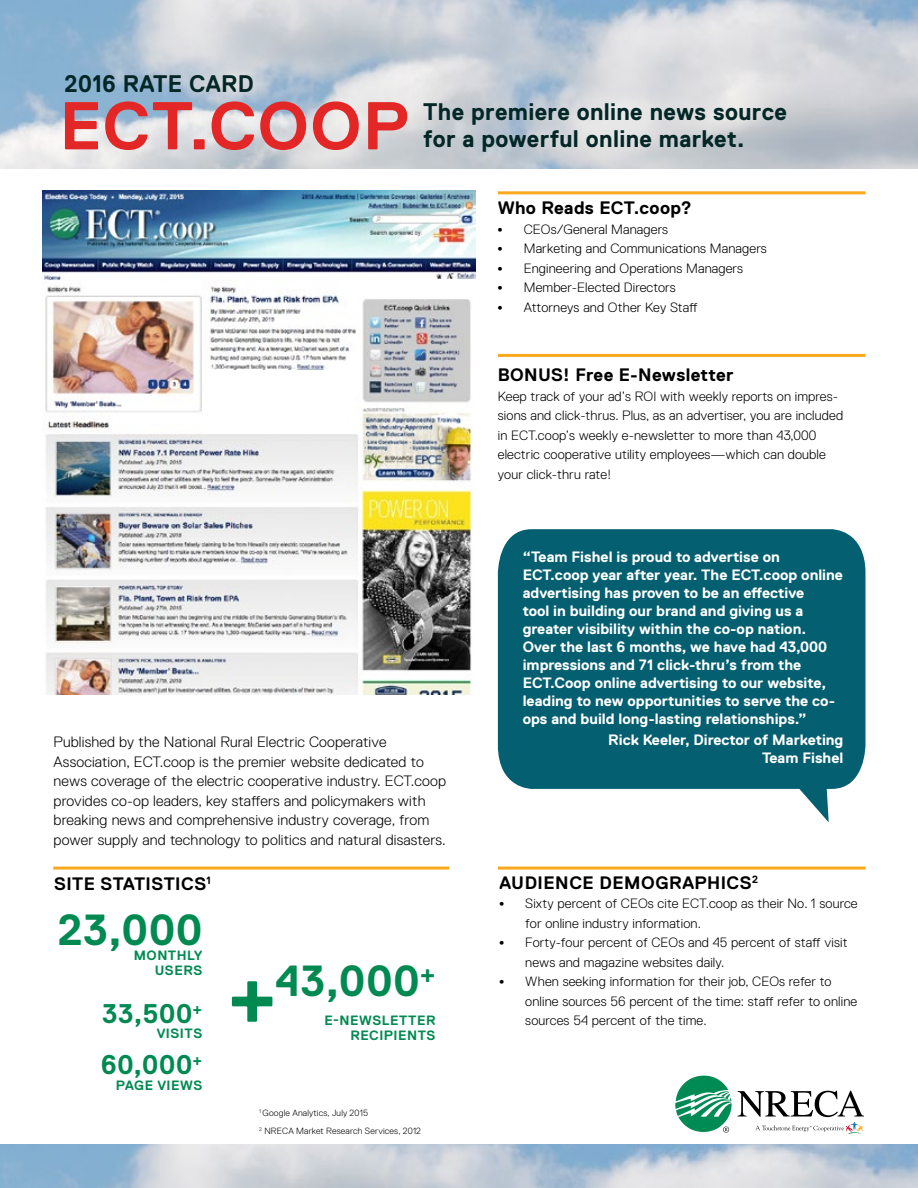
<style>
.page{position:relative;width:918px;height:1188px;background:#fff}
.page>*{position:absolute;margin:0;border:0;box-sizing:border-box;transform-origin:0 0}
.t1{font:700 67.5px "Replica Pro";letter-spacing:.02em;color:#e32726}
.t2{font:700 43.5px "Replica Pro";letter-spacing:.025em;color:#008a52}
.t3{font:700 27px "Replica Pro";letter-spacing:.025em;color:#008a52}
.t4{font:700 24px/27px "Replica Pro";letter-spacing:.015em;color:#032726;scale:.96 1}
.t5{font:700 18px "Replica Pro";letter-spacing:.02em;color:#000}
.t6{font:700 15px/18px "Replica Pro";color:#fff}
.t7{font:300 15px/19.5px "Replica Pro";letter-spacing:.01em;color:#000}
.t8{font:300 13.5px/19.5px "Replica Pro";letter-spacing:.01em;color:#000}
.t9{font:700 13.5px/15px "Replica Pro";letter-spacing:.035em;color:#008a52;text-align:right}
.t10{font:300 9px/17.5px "Replica Pro";letter-spacing:.02em;color:#000}
.s1{font-family:"Times";font-weight:700}
</style>
<div class="page">
<img style="left:43px;top:191px;width:432px;height:503px">
<svg style="left:232px;top:981px;width:40px;height:41px"></svg>
<hr style="left:53px;top:867px;width:396px;height:3px;background:#faa81c">
<hr style="left:498px;top:867px;width:368px;height:3px;background:#faa81c">
<hr style="left:498px;top:354px;width:368px;height:3px;background:#faa81c">
<hr style="left:498px;top:191px;width:368px;height:3px;background:#faa81c">
<svg style="left:675px;top:1076px;width:57px;height:57px"></svg>
<svg style="left:738px;top:1091px;width:126px;height:43px"></svg>
<svg style="left:498px;top:529px;width:368px;height:293px;background:#227282"></svg>
<h3 class="t4" style="left:65px;top:70px;width:199px">2016 RATE CARD</h3>
<h1 class="t1" style="left:60px;top:89px;width:351px">ECT.COOP</h1>
<h3 class="t4" style="left:423px;top:98px;width:380px">The premiere online news source for a powerful online market.</h3>
<h3 class="t5" style="left:498px;top:198px;width:196px">Who Reads ECT.coop?</h3>
<p class="t8" style="left:498px;top:220px;width:172px"><span class="s1">•</span> CEOs/General Managers</p>
<p class="t8" style="left:498px;top:239px;width:271px"><span class="s1">•</span> Marketing and Communications Managers</p>
<p class="t8" style="left:498px;top:259px;width:247px"><span class="s1">•</span> Engineering and Operations Managers</p>
<p class="t8" style="left:498px;top:278px;width:179px"><span class="s1">•</span> Member-Elected Directors</p>
<p class="t8" style="left:498px;top:298px;width:201px"><span class="s1">•</span> Attorneys and Other Key Staff</p>
<p class="t7" style="left:54px;top:732px;width:394px">Published by the National Rural Electric Cooperative Association, ECT.coop is the premier website dedicated to news coverage of the electric cooperative industry. ECT.coop provides co-op leaders, key staffers and policymakers with breaking news and comprehensive industry coverage, from power supply and technology to politics and natural disasters.</p>
<h3 class="t5" style="left:54px;top:874px;width:158px">SITE STATISTICS<sup>1</sup></h3>
<h2 class="t2" style="left:58px;top:906px;width:146px">23,000</h2>
<p class="t9" style="left:134px;top:948px;width:70px">MONTHLY<br>USERS</p>
<h3 class="t3" style="left:102px;top:998px;width:102px">33,500<sup>+</sup></h3>
<p class="t9" style="left:157px;top:1026px;width:47px">VISITS</p>
<h3 class="t3" style="left:101px;top:1049px;width:103px">60,000<sup>+</sup></h3>
<p class="t9" style="left:116px;top:1078px;width:88px">PAGE VIEWS</p>
<h2 class="t2" style="left:275px;top:957px;width:162px">43,000<sup>+</sup></h2>
<p class="t9" style="left:324px;top:1013px;width:113px">E-NEWSLETTER<br>RECIPIENTS</p>
<p class="t10" style="left:259px;top:1104px;width:163px"><sup>1</sup> Google Analytics, July 2015<br><sup>2</sup> NRECA Market Research Services, 2012</p>
<h3 class="t5" style="left:498px;top:365px;width:237px">BONUS! Free E-Newsletter</h3>
<p class="t8" style="left:498px;top:386px;width:347px">Keep track of your ad’s ROI with weekly reports on impres&shy;sions and click-thrus. Plus, as an advertiser, you are included in ECT.coop’s weekly e-newsletter to more than 43,000 electric cooperative utility employees—which can double your click-thru rate!</p>
<p class="t6" style="left:523px;top:548px;width:322px">“Team Fishel is proud to advertise on ECT.coop year after year. The ECT.coop online advertising has proven to be an effective<br>tool in building our brand and giving us a greater visibility within the co-op nation.<br>Over the last 6 months, we have had 43,000 impressions and 71 click-thru’s from the ECT.Coop online advertising to our website, leading to new opportunities to serve the co&shy;ops and build long-lasting relationships.”</p>
<p class="t6" style="left:608px;top:731px;width:237px;text-align:right">Rick Keeler, Director of Marketing<br>Team Fishel</p>
<h3 class="t5" style="left:499px;top:873px;width:260px">AUDIENCE DEMOGRAPHICS<sup>2</sup></h3>
<p class="t8" style="left:525px;top:894px;width:334px;text-indent:-26px"><span class="s1">•</span> Sixty percent of CEOs cite ECT.coop as their No. 1 source for online industry information.</p>
<p class="t8" style="left:525px;top:933px;width:324px;text-indent:-26px"><span class="s1">•</span> Forty-four percent of CEOs and 45 percent of staff visit news and magazine websites daily.</p>
<p class="t8" style="left:525px;top:972px;width:333px;text-indent:-26px"><span class="s1">•</span> When seeking information for their job, CEOs refer to online sources 56 percent of the time: staff refer to online sources 54 percent of the time.</p>
</div>
